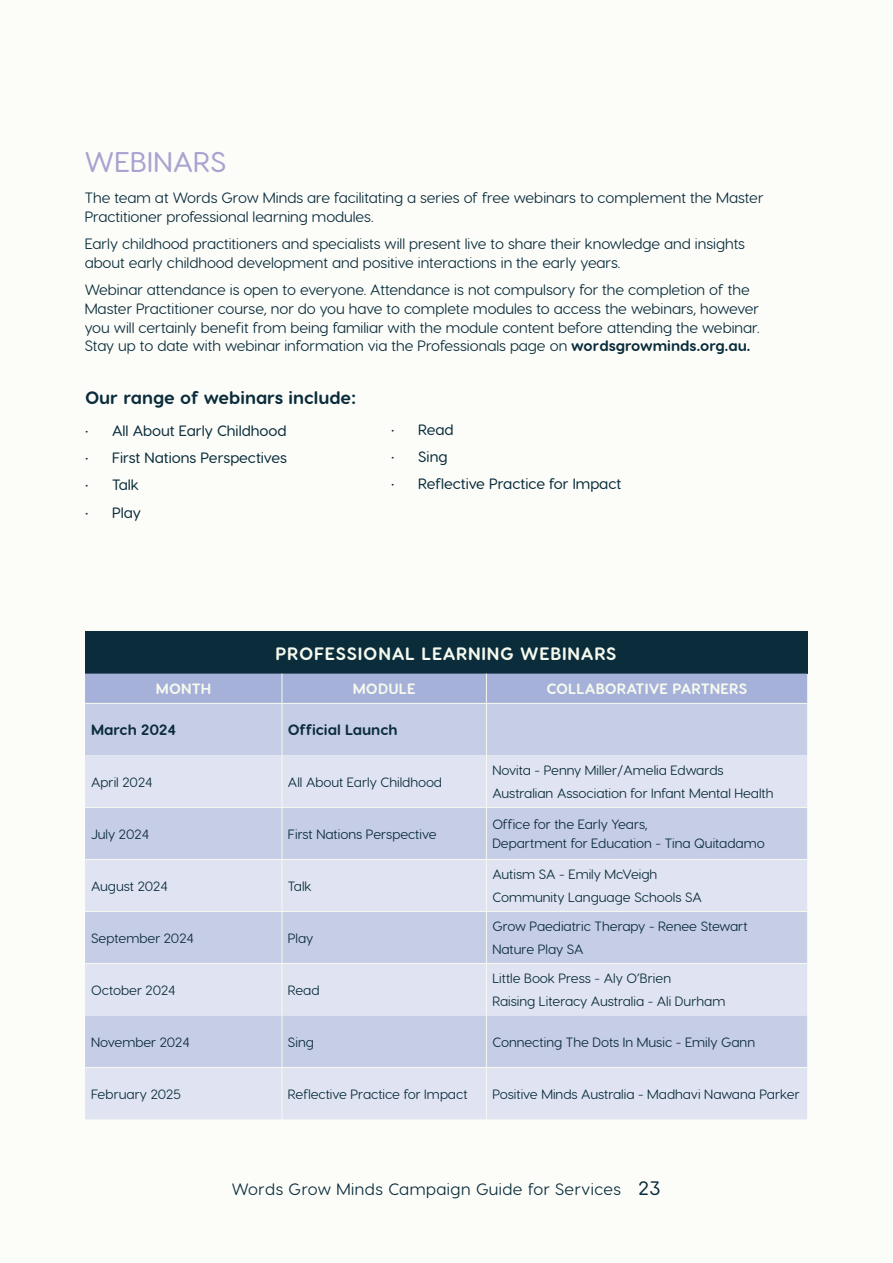
<style>
.page{position:relative;width:893px;height:1263px;background:#fcfdf9}
.page>*{position:absolute;margin:0;border:0;box-sizing:border-box;transform-origin:0 0}
.Small_sub_heading{font:500 28.5px "Visby Round CF";letter-spacing:.01em;color:#a8a3d0}
.body_text{font:700 18px "Visby Round CF";letter-spacing:.04em;color:#f6faee}
.body_text-2{font:700 18px "Visby Round CF";color:#0a2c3b}
.t1{font:16.5px "Visby Round CF";letter-spacing:.03em;color:#0a2c3b}
.body_text-3{font:15px/18.8px "Visby Round CF";color:#0a2c3b}
.t2{font:500 15px "Visby Round CF";color:#0a2c3b}
.body_text-4{font:700 15px "Visby Round CF";letter-spacing:.01em;color:#f6faee}
.body_text-5{font:700 15px "Visby Round CF";color:#0a2c3b}
.body_text-6{font:13.5px/18.8px "Visby Round CF";color:#0a2c3b}
.s1{font-weight:700}
.s2{font-weight:500;font-size:19.5px}
</style>
<div class="page">
<div style="left:85px;top:631px;width:722px;height:43px;background:#0a2c3b"></div>
<div style="left:85px;top:704px;width:722px;height:51px;background:#c6cde7"></div>
<svg style="left:85px;top:755px;width:722px;height:364px;background:#d4daed"></svg>
<div style="left:85px;top:674px;width:722px;height:29px;background:#a5b1d9"></div>
<hr style="left:85px;top:703px;width:197px;height:1px;background:#f6faee">
<hr style="left:282px;top:703px;width:204px;height:1px;background:#f6faee">
<hr style="left:282px;top:704px;width:1px;height:51px;background:#f6faee">
<hr style="left:486px;top:703px;width:321px;height:1px;background:#f6faee">
<hr style="left:486px;top:704px;width:1px;height:51px;background:#f6faee">
<hr style="left:282px;top:755px;width:1px;height:52px;background:#f6faee">
<hr style="left:486px;top:755px;width:1px;height:52px;background:#f6faee">
<hr style="left:85px;top:807px;width:197px;height:1px;background:#f6faee">
<hr style="left:282px;top:807px;width:204px;height:1px;background:#f6faee">
<hr style="left:282px;top:808px;width:1px;height:51px;background:#f6faee">
<hr style="left:486px;top:807px;width:321px;height:1px;background:#f6faee">
<hr style="left:486px;top:808px;width:1px;height:51px;background:#f6faee">
<hr style="left:85px;top:859px;width:197px;height:1px;background:#f6faee">
<hr style="left:282px;top:859px;width:204px;height:1px;background:#f6faee">
<hr style="left:282px;top:860px;width:1px;height:51px;background:#f6faee">
<hr style="left:486px;top:859px;width:321px;height:1px;background:#f6faee">
<hr style="left:486px;top:860px;width:1px;height:51px;background:#f6faee">
<hr style="left:85px;top:911px;width:197px;height:1px;background:#f6faee">
<hr style="left:282px;top:911px;width:204px;height:1px;background:#f6faee">
<hr style="left:282px;top:912px;width:1px;height:51px;background:#f6faee">
<hr style="left:486px;top:911px;width:321px;height:1px;background:#f6faee">
<hr style="left:486px;top:912px;width:1px;height:51px;background:#f6faee">
<hr style="left:85px;top:963px;width:197px;height:1px;background:#f6faee">
<hr style="left:282px;top:963px;width:204px;height:1px;background:#f6faee">
<hr style="left:282px;top:964px;width:1px;height:51px;background:#f6faee">
<hr style="left:486px;top:963px;width:321px;height:1px;background:#f6faee">
<hr style="left:486px;top:964px;width:1px;height:51px;background:#f6faee">
<hr style="left:282px;top:1015px;width:1px;height:52px;background:#f6faee">
<hr style="left:486px;top:1015px;width:1px;height:52px;background:#f6faee">
<hr style="left:85px;top:1067px;width:197px;height:1px;background:#f6faee">
<hr style="left:282px;top:1067px;width:204px;height:1px;background:#f6faee">
<hr style="left:282px;top:1068px;width:1px;height:51px;background:#f6faee">
<hr style="left:486px;top:1067px;width:321px;height:1px;background:#f6faee">
<hr style="left:486px;top:1068px;width:1px;height:51px;background:#f6faee">
<p class="Small_sub_heading" style="left:85px;top:144px;width:143px">WEBINARS</p>
<p class="body_text-3" style="left:85px;top:188px;width:680px">The team at Words Grow Minds are facilitating a series of free webinars to complement the Master<br>Practitioner professional learning modules.</p>
<p class="body_text-3" style="left:85px;top:234px;width:662px">Early childhood practitioners and specialists will present live to share their knowledge and insights about early childhood development and positive interactions in the early years.</p>
<p class="body_text-3" style="left:85px;top:280px;width:677px">Webinar attendance is open to everyone. Attendance is not compulsory for the completion of the Master Practitioner course, nor do you have to complete modules to access the webinars, however you will certainly benefit from being familiar with the module content before attending the webinar.<br>Stay up to date with webinar information via the Professionals page on <span class="s1">wordsgrowminds.org.au.</span></p>
<p class="body_text-2" style="left:85px;top:387px;width:272px">Our range of webinars include:</p>
<p class="t2" style="left:85px;top:421px;width:203px">• All About Early Childhood</p>
<p class="t2" style="left:85px;top:448px;width:204px">• First Nations Perspectives</p>
<p class="t2" style="left:85px;top:476px;width:55px">• Talk</p>
<p class="t2" style="left:85px;top:503px;width:57px">• Play</p>
<p class="t2" style="left:391px;top:420px;width:64px">• Read</p>
<p class="t2" style="left:391px;top:447px;width:58px">• Sing</p>
<p class="t2" style="left:391px;top:474px;width:232px">• Reflective Practice for Impact</p>
<p class="body_text" style="left:276px;top:642px;width:342px">PROFESSIONAL LEARNING WEBINARS</p>
<p class="body_text-4" style="left:156px;top:680px;width:57px">MONTH</p>
<p class="body_text-4" style="left:353px;top:680px;width:65px">MODULE</p>
<p class="body_text-4" style="left:546px;top:680px;width:202px">COLLABORATIVE PARTNERS</p>
<p class="body_text-5" style="left:91px;top:721px;width:87px">March 2024</p>
<p class="body_text-5" style="left:288px;top:721px;width:111px">Official Launch</p>
<p class="body_text-6" style="left:91px;top:772px;width:63px">April 2024</p>
<p class="body_text-6" style="left:288px;top:772px;width:156px">All About Early Childhood</p>
<p class="body_text-6" style="left:492px;top:761px;width:233px">Novita - Penny Miller/Amelia Edwards</p>
<p class="body_text-6" style="left:492px;top:784px;width:283px">Australian Association for Infant Mental Health</p>
<p class="body_text-6" style="left:91px;top:824px;width:59px">July 2024</p>
<p class="body_text-6" style="left:288px;top:824px;width:150px">First Nations Perspective</p>
<p class="body_text-6" style="left:492px;top:815px;width:274px">Office for the Early Years,<br>Department for Education - Tina Quitadamo</p>
<p class="body_text-6" style="left:91px;top:876px;width:78px">August 2024</p>
<p class="body_text-6" style="left:288px;top:876px;width:25px">Talk</p>
<p class="body_text-6" style="left:492px;top:865px;width:166px">Autism SA - Emily McVeigh</p>
<p class="body_text-6" style="left:492px;top:888px;width:211px">Community Language Schools SA</p>
<p class="body_text-6" style="left:91px;top:928px;width:104px">September 2024</p>
<p class="body_text-6" style="left:288px;top:928px;width:27px">Play</p>
<p class="body_text-6" style="left:91px;top:980px;width:86px">October 2024</p>
<p class="body_text-6" style="left:288px;top:980px;width:33px">Read</p>
<p class="body_text-6" style="left:492px;top:917px;width:257px">Grow Paediatric Therapy - Renee Stewart</p>
<p class="body_text-6" style="left:492px;top:940px;width:93px">Nature Play SA</p>
<p class="body_text-6" style="left:492px;top:969px;width:180px">Little Book Press - Aly O’Brien</p>
<p class="body_text-6" style="left:492px;top:992px;width:235px">Raising Literacy Australia - Ali Durham</p>
<p class="body_text-6" style="left:91px;top:1032px;width:100px">November 2024</p>
<p class="body_text-6" style="left:288px;top:1032px;width:27px">Sing</p>
<p class="body_text-6" style="left:492px;top:1032px;width:264px">Connecting The Dots In Music - Emily Gann</p>
<p class="body_text-6" style="left:91px;top:1084px;width:91px">February 2025</p>
<p class="body_text-6" style="left:288px;top:1084px;width:181px">Reflective Practice for Impact</p>
<p class="body_text-6" style="left:492px;top:1084px;width:309px">Positive Minds Australia - Madhavi Nawana Parker</p>
<p class="t1" style="left:232px;top:1178px;width:430px">Words Grow Minds Campaign Guide for Services <span class="s2">23</span></p>
</div>
